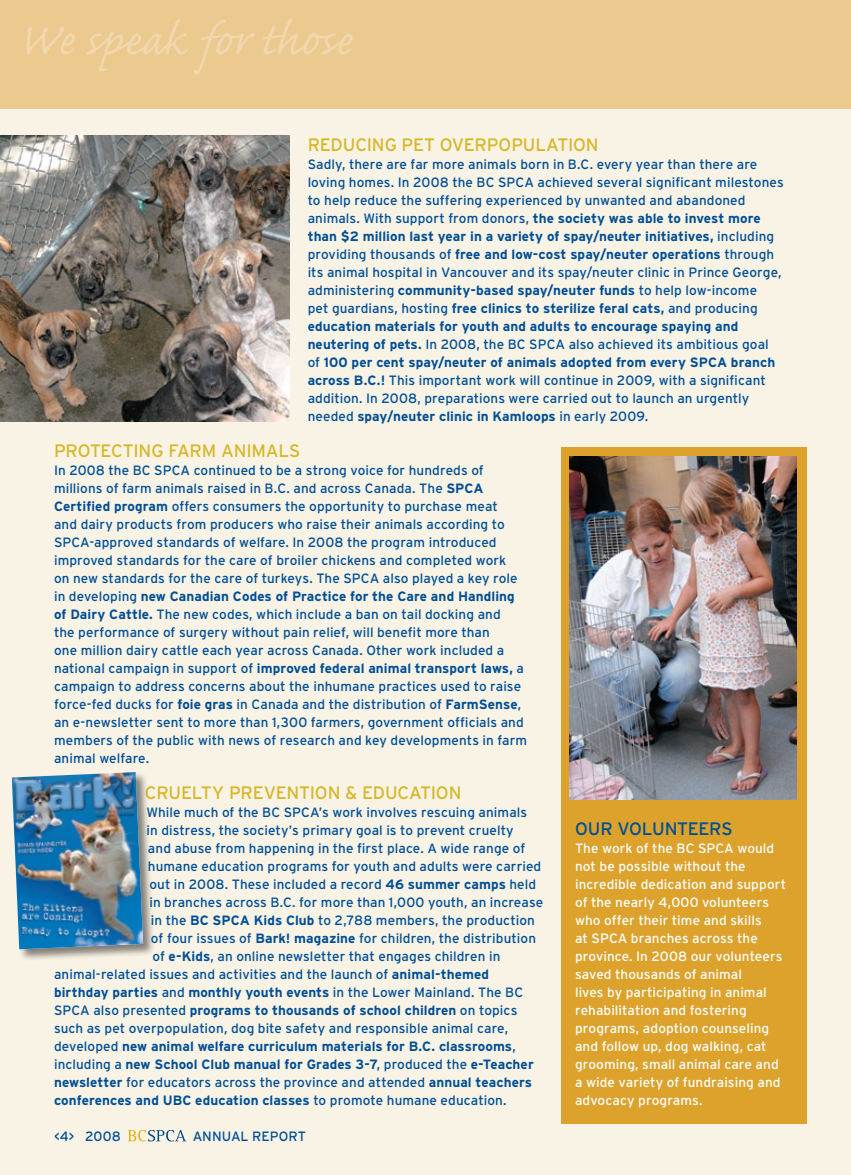
<style>
.page{position:relative;width:851px;height:1175px;background:#fff}
.page>*{position:absolute;margin:0;border:0;box-sizing:border-box;transform-origin:0 0}
.t1{font:58.35px "Caflisch Script Pro";letter-spacing:-.005em;color:#f1d7ad}
.t2{font:18px "Interstate";letter-spacing:-.005em;color:#d7b729}
.t3{font:18px "Interstate";letter-spacing:-.01em;color:#004e96}
.t4{font:13.5px/18px "Interstate";letter-spacing:.005em;color:#004e96}
.t5{font:13.5px/18px "Interstate";letter-spacing:.005em;color:#fff}
.t6{font:700 13.5px "Interstate";letter-spacing:.005em;color:#004e96}
.s1{font-weight:700}
.s2{font-weight:400}
</style>
<div class="page">
<div style="left:0;top:0;width:850px;height:1174px;background:#f8f3e4"></div>
<div style="left:561px;top:447px;width:246px;height:676px;background:#dca22c"></div>
<div style="left:0;top:0;width:850px;height:108px;background:#ecca8f"></div>
<svg style="left:128px;top:1130px;width:58px;height:11px"></svg>
<img style="left:570px;top:457px;width:226px;height:342px">
<img style="left:0;top:135px;width:289px;height:286px">
<div style="left:11px;top:771px;width:144px;height:190px;background:#231f20;opacity:.55"></div>
<img style="left:12px;top:772px;width:131px;height:177px">
<h1 class="t1" style="left:18px;top:10px;width:336px">We speak for those</h1>
<h2 class="t2" style="left:308px;top:134px;width:145px">Reduci ng pet over</h2>
<h2 class="t2" style="left:487px;top:134px;width:113px">population</h2>
<p class="t4" style="left:307px;top:155px;width:477px">Sadly, there are far more animals born in B.C. every year than there are loving homes. In 2008 the BC SPCA achieved several significant milestones to help reduce the suffering experienced by unwanted and abandoned animals. With support from donors, <span class="s1">the society was able to invest more than $2 million last year in a variety of spay/neuter initiatives,</span> including providing thousands of <span class="s1">free and low-cost spay/neuter operations</span> through its animal hospital in Vancouver and its spay/neuter clinic in Prince George, administering <span class="s1">community-based spay/neuter funds</span> to help low-income<br>pet guardians, hosting <span class="s1">free clinics to sterilize feral cats,</span> and producing <span class="s1">education materials for youth and adults to encourage spaying and neutering of pets.</span> In 2008, the BC SPCA also achieved its ambitious goal of <span class="s1">100 per cent spay/neuter of animals adopted from every SPCA branch across B.C.!</span> This important work will continue in 2009, with a significant addition. In 2008, preparations were carried out to launch an urgently needed <span class="s1">spay/neuter clinic in Kamloops</span> in early 2009.</p>
<h2 class="t2" style="left:54px;top:440px;width:13px">Pro</h2>
<h2 class="t2" style="left:90px;top:440px;width:91px">tecti ng farm</h2>
<h2 class="t2" style="left:221px;top:440px;width:78px">animals</h2>
<p class="t4" style="left:54px;top:461px;width:474px">In 2008 the BC SPCA continued to be a strong voice for hundreds of millions of farm animals raised in B.C. and across Canada. The <span class="s1">SPCA Certified program</span> offers consumers the opportunity to purchase meat<br>and dairy products from producers who raise their animals according to SPCA-approved standards of welfare. In 2008 the program introduced improved standards for the care of broiler chickens and completed work<br>on new standards for the care of turkeys. The SPCA also played a key role in developing <span class="s1">new Canadian Codes of Practice for the Care and Handling of Dairy Cattle.</span> The new codes, which include a ban on tail docking and<br>the performance of surgery without pain relief, will benefit more than<br>one million dairy cattle each year across Canada. Other work included a national campaign in support of <span class="s1">improved federal animal transport laws,</span> a campaign to address concerns about the inhumane practices used to raise force-fed ducks for <span class="s1">foie gras</span> in Canada and the distribution of <span class="s1">FarmSense</span>, an e-newsletter sent to more than 1,300 farmers, government officials and members of the public with news of research and key developments in farm animal welfare.</p>
<h2 class="t2" style="left:145px;top:782px;width:108px">Cruelty preve</h2>
<h2 class="t2" style="left:286px;top:782px;width:176px">ntion &amp; education</h2>
<p class="t4" style="left:146px;top:803px;width:382px">While much of the BC SPCA’s work involves rescuing animals</p>
<p class="t4" style="left:146px;top:821px;width:369px">in distress, the society’s primary goal is to prevent cruelty</p>
<p class="t4" style="left:148px;top:839px;width:379px">and abuse from happening in the first place. A wide range of</p>
<p class="t4" style="left:148px;top:857px;width:395px">humane education programs for youth and adults were carried</p>
<p class="t4" style="left:149px;top:875px;width:388px">out in 2008. These included a record <span class="s1">46 summer camps</span> held</p>
<p class="t4" style="left:149px;top:893px;width:395px">in branches across B.C. for more than 1,000 youth, an increase</p>
<p class="t4" style="left:151px;top:911px;width:385px">in the <span class="s1">BC SPCA Kids Club</span> to 2,788 members, the production</p>
<p class="t4" style="left:151px;top:929px;width:386px">of four issues of <span class="s1">Bark! magazine</span> for children, the distribution</p>
<p class="t4" style="left:152px;top:947px;width:349px">of <span class="s1">e-Kids</span>, an online newsletter that engages children in</p>
<p class="t4" style="left:54px;top:965px;width:436px">animal-related issues and activities and the launch of <span class="s1">animal-themed</span></p>
<p class="t6" style="left:54px;top:984px;width:470px">birthday parties <span class="s2">and</span> monthly youth events <span class="s2">in the Lower Mainland. The BC</span></p>
<p class="t6" style="left:54px;top:1002px;width:465px"><span class="s2">SPCA also presented</span> programs to thousands of school children <span class="s2">on topics</span></p>
<p class="t4" style="left:54px;top:1019px;width:455px">such as pet overpopulation, dog bite safety and responsible animal care,</p>
<p class="t6" style="left:54px;top:1038px;width:463px"><span class="s2">developed</span> new animal welfare curriculum materials for B.C. classrooms<span class="s2">,</span></p>
<p class="t6" style="left:54px;top:1056px;width:481px"><span class="s2">including a</span> new School Club manual for Grades 3-7<span class="s2">, produced the</span> e-Teacher</p>
<p class="t4" style="left:54px;top:1073px;width:479px"><span class="s1">newsletter</span> for educators across the province and attended <span class="s1">annual teachers</span></p>
<p class="t6" style="left:54px;top:1092px;width:454px">conferences and UBC education classes <span class="s2">to promote humane education.</span></p>
<p class="t4" style="left:54px;top:1127px;width:68px">&lt;4&gt; 2008</p>
<p class="t4" style="left:193px;top:1127px;width:115px">Annual Report</p>
<h2 class="t3" style="left:575px;top:818px;width:125px">Our volunteers</h2>
<p class="t5" style="left:575px;top:839px;width:213px">The work of the BC SPCA would not be possible without the incredible dedication and support of the nearly 4,000 volunteers who offer their time and skills<br>at SPCA branches across the province. In 2008 our volunteers saved thousands of animal<br>lives by participating in animal rehabilitation and fostering programs, adoption counseling and follow up, dog walking, cat grooming, small animal care and a wide variety of fundraising and advocacy programs.</p>
</div>
